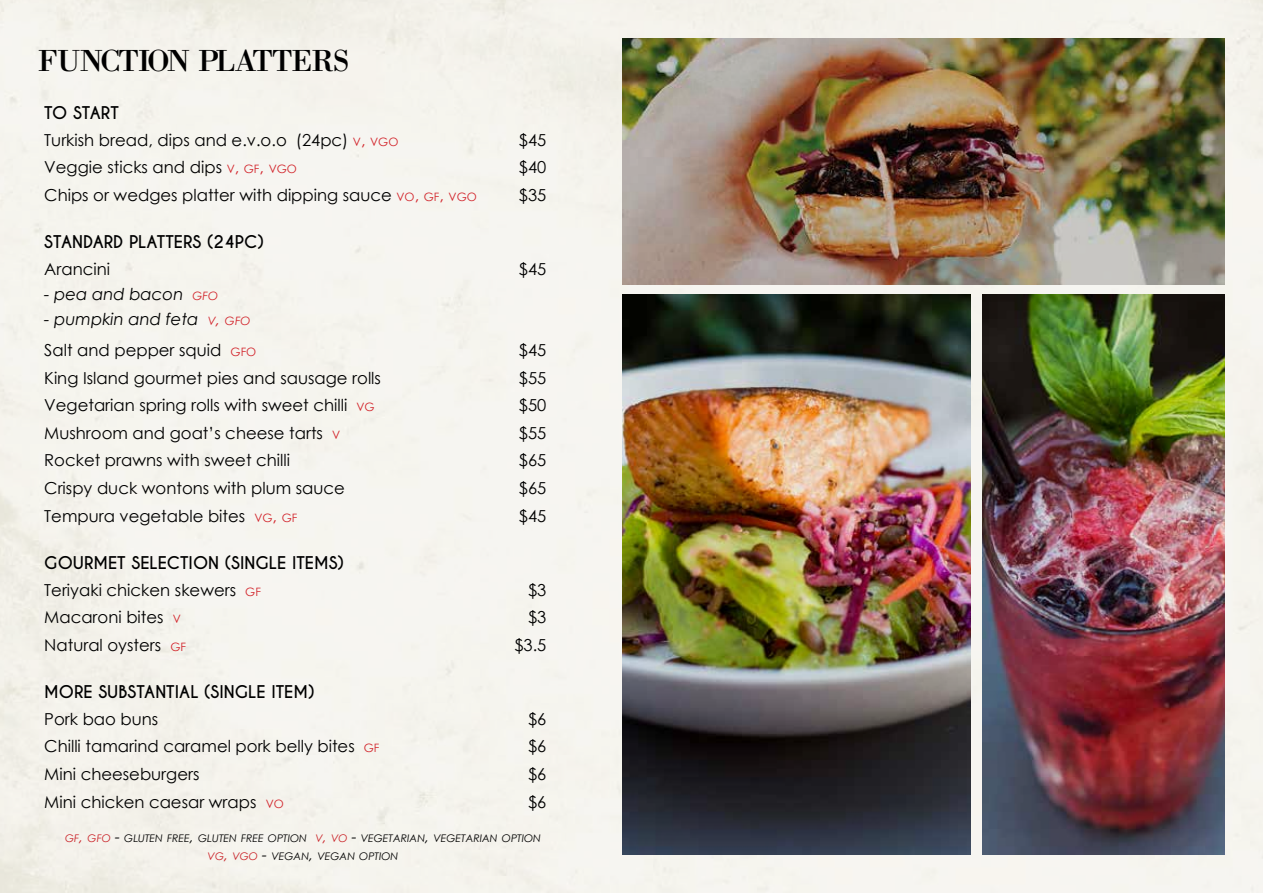
<style>
.page{position:relative;width:1263px;height:893px;background:#fff}
.page>*{position:absolute;margin:0;border:0;box-sizing:border-box;transform-origin:0 0}
.t1{font:31.5px "Bodoni XT";letter-spacing:-.05em;color:#000}
.t2{font:16.5px/31.2px "Century Gothic";color:#000}
.t3{font:700 16.5px "Caviar Dreams";color:#000}
.t4{font:italic 16.5px "Century Gothic";color:#000}
.t5{font:italic 10.5px/18px "Century Gothic";color:#000;text-align:center}
.s1{font-size:11.55px;color:#d2232a}
.s2{color:#d2232a}
.s3{font-style:italic}
.s4{font-style:italic;font-size:11.55px;color:#d2232a}
.s5{font-style:italic;color:#d2232a}
.s6{font-size:15px;color:#d2232a}
.s7{font-size:15px}
</style>
<div class="page">
<img style="left:0;top:0;width:1263px;height:893px">
<h1 class="t1" style="left:38px;top:41px;width:313px">FUNCTION PLATTERS</h1>
<p class="t3" style="left:44px;top:103px;width:76px">TO START</p>
<p class="t2" style="left:44px;top:124px;width:356px">Turkish bread, dips and e.v.o.o (24pc) <span class="s1">V</span><span class="s2">,</span> <span class="s1">VGO</span></p>
<p class="t2" style="left:519px;top:124px;width:29px">$45</p>
<p class="t2" style="left:44px;top:152px;width:254px">Veggie sticks and dips <span class="s1">V</span><span class="s2">,</span> <span class="s1">GF</span><span class="s2">,</span> <span class="s1">VGO</span></p>
<p class="t2" style="left:519px;top:152px;width:29px">$40</p>
<p class="t2" style="left:44px;top:179px;width:434px">Chips or wedges platter with dipping sauce <span class="s1">VO</span><span class="s2">,</span> <span class="s1">GF</span><span class="s2">,</span> <span class="s1">VGO</span></p>
<p class="t2" style="left:519px;top:179px;width:29px">$35</p>
<p class="t3" style="left:44px;top:232px;width:221px">STANDARD PLATTERS (24PC)</p>
<p class="t2" style="left:44px;top:253px;width:67px">Arancini</p>
<p class="t2" style="left:519px;top:253px;width:29px">$45</p>
<p class="t4" style="left:44px;top:283px;width:175px">- pea and bacon <span class="s1">GFO</span></p>
<p class="t2" style="left:44px;top:303px;width:214px"><span class="s3">- pumpkin and feta</span> <span class="s4">V</span><span class="s5">,</span> <span class="s4">GFO<br></span>Salt and pepper squid <span class="s1">GFO</span></p>
<p class="t2" style="left:519px;top:334px;width:29px">$45</p>
<p class="t2" style="left:44px;top:362px;width:338px">King Island gourmet pies and sausage rolls</p>
<p class="t2" style="left:519px;top:362px;width:29px">$55</p>
<p class="t2" style="left:44px;top:389px;width:332px">Vegetarian spring rolls with sweet chilli <span class="s1">VG</span></p>
<p class="t2" style="left:519px;top:389px;width:29px">$50</p>
<p class="t2" style="left:44px;top:417px;width:297px">Mushroom and goat’s cheese tarts <span class="s1">V</span></p>
<p class="t2" style="left:519px;top:417px;width:29px">$55</p>
<p class="t2" style="left:44px;top:445px;width:247px">Rocket prawns with sweet chilli</p>
<p class="t2" style="left:519px;top:445px;width:29px">$65</p>
<p class="t2" style="left:44px;top:472px;width:302px">Crispy duck wontons with plum sauce</p>
<p class="t2" style="left:519px;top:472px;width:29px">$65</p>
<p class="t2" style="left:44px;top:500px;width:255px">Tempura vegetable bites <span class="s1">VG</span><span class="s2">,</span> <span class="s1">GF</span></p>
<p class="t2" style="left:519px;top:500px;width:29px">$45</p>
<p class="t3" style="left:44px;top:552px;width:301px">GOURMET SELECTION (SINGLE ITEMS)</p>
<p class="t2" style="left:44px;top:574px;width:218px">Teriyaki chicken skewers <span class="s1">GF</span></p>
<p class="t2" style="left:528px;top:574px;width:20px">$3</p>
<p class="t2" style="left:44px;top:601px;width:138px">Macaroni bites <span class="s1">V</span></p>
<p class="t2" style="left:528px;top:601px;width:20px">$3</p>
<p class="t2" style="left:44px;top:629px;width:143px">Natural oysters <span class="s1">GF</span></p>
<p class="t2" style="left:514px;top:629px;width:33px">$3.5</p>
<p class="t3" style="left:44px;top:682px;width:272px">MORE SUBSTANTIAL (SINGLE ITEM)</p>
<p class="t2" style="left:44px;top:703px;width:116px">Pork bao buns</p>
<p class="t2" style="left:528px;top:703px;width:20px">$6</p>
<p class="t2" style="left:44px;top:730px;width:337px">Chilli tamarind caramel pork belly bites <span class="s1">GF</span></p>
<p class="t2" style="left:528px;top:730px;width:20px">$6</p>
<p class="t2" style="left:44px;top:758px;width:157px">Mini cheeseburgers</p>
<p class="t2" style="left:528px;top:758px;width:20px">$6</p>
<p class="t2" style="left:44px;top:786px;width:241px">Mini chicken caesar wraps <span class="s1">VO</span></p>
<p class="t2" style="left:528px;top:786px;width:20px">$6</p>
<p class="t5" style="left:65px;top:829px;width:477px"><span class="s2">GF</span><span class="s6">,</span> <span class="s2">GFO</span> <span class="s7">-</span> GLUTEN FREE<span class="s7">,</span> GLUTEN FREE OPTION <span class="s2">V</span><span class="s6">,</span> <span class="s2">VO</span> <span class="s7">-</span> VEGETARIAN<span class="s7">,</span> VEGETARIAN OPTION<br><span class="s2">VG</span><span class="s6">,</span> <span class="s2">VGO</span> <span class="s7">-</span> VEGAN<span class="s7">,</span> VEGAN OPTION</p>
</div>
